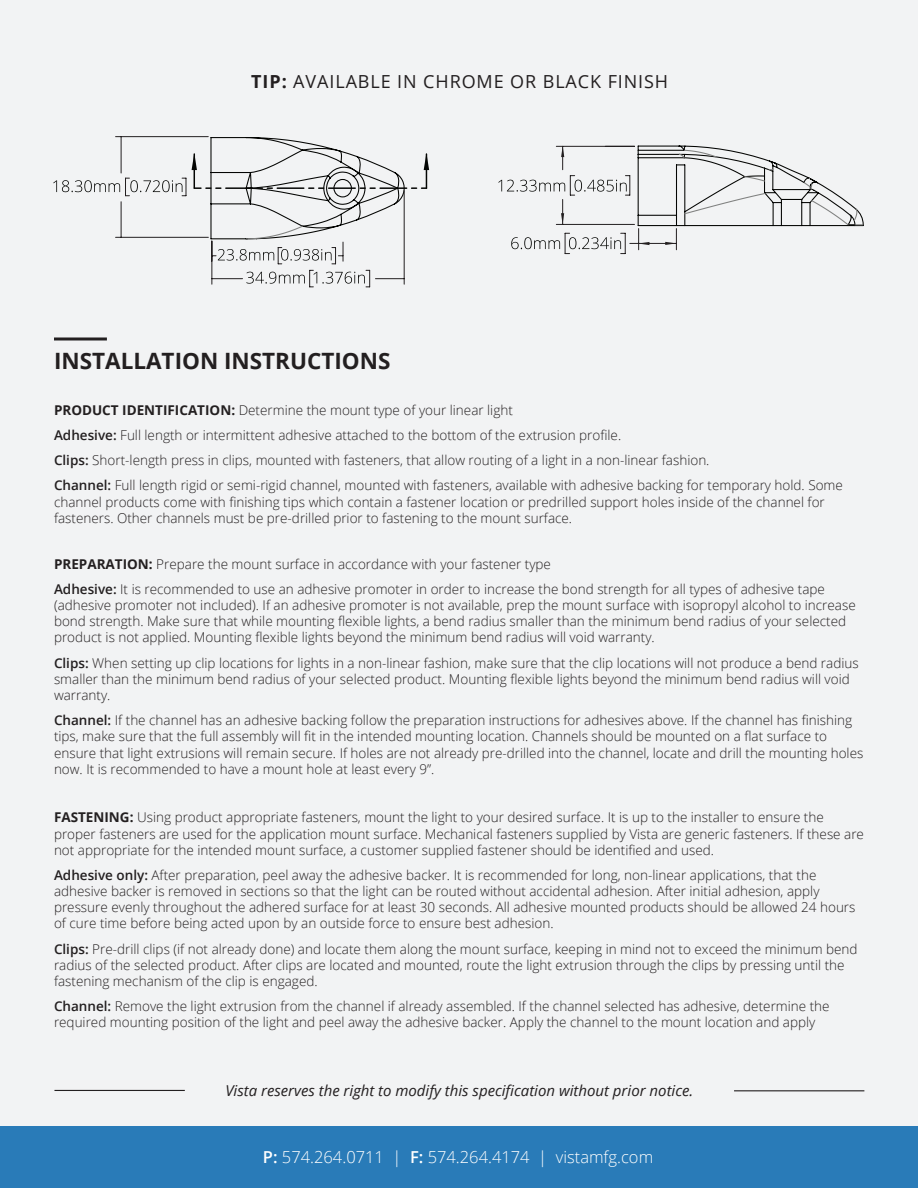
<style>
.page{position:relative;width:918px;height:1188px;background:#fff}
.page>*{position:absolute;margin:0;border:0;box-sizing:border-box;transform-origin:0 0}
.t1{font:700 22.5px "Open Sans";color:#231f20}
.t2{font:18px "Open Sans";letter-spacing:.05em;color:#231f20}
.t3{font:300 16.5px "Open Sans";color:#fff}
.t4{font:italic 15px "Open Sans";color:#231f20}
.t5{font:300 13.5px/16.2px "Open Sans";color:#231f20}
.s1{font-weight:700}
.s2{font-weight:600}
</style>
<div class="page">
<div style="left:0;top:0;width:918px;height:1126px;background:#f2f3f4"></div>
<div style="left:0;top:1126px;width:918px;height:62px;background:#297bb8"></div>
<hr style="left:54px;top:1090px;width:131px;height:1px;background:#231f20">
<hr style="left:734px;top:1090px;width:130px;height:1px;background:#231f20">
<hr style="left:212px;top:278px;width:31px;height:1px;background:#231f20">
<hr style="left:404px;top:191px;width:1px;height:93px;background:#231f20">
<hr style="left:211px;top:241px;width:1px;height:43px;background:#231f20">
<svg style="left:246px;top:270px;width:158px;height:17px"></svg>
<hr style="left:116px;top:136px;width:92px;height:1px;background:#231f20">
<svg style="left:53px;top:137px;width:376px;height:127px"></svg>
<hr style="left:194px;top:154px;width:1px;height:34px;background:#040503">
<hr style="left:426px;top:154px;width:1px;height:34px;background:#040503">
<svg style="left:498px;top:145px;width:366px;height:109px"></svg>
<hr style="left:54px;top:337px;width:53px;height:3px;background:#231f20">
<h2 class="t2" style="left:251px;top:74px;width:418px"><span class="s1">TIP:</span> AVAILABLE IN CHROME OR BLACK FINISH</h2>
<h1 class="t1" style="left:54px;top:348px;width:338px">INSTALLATION INSTRUCTIONS</h1>
<p class="t5" style="left:54px;top:399px;width:790px;line-height:25px"><span class="s1">PRODUCT IDENTIFICATION:</span> Determine the mount type of your linear light<br><span class="s2">Adhesive:</span> Full length or intermittent adhesive attached to the bottom of the extrusion profile.<br><span class="s2">Clips:</span> Short-length press in clips, mounted with fasteners, that allow routing of a light in a non-linear fashion.<br><span class="s2">Channel:</span> Full length rigid or semi-rigid channel, mounted with fasteners, available with adhesive backing for temporary hold. Some</p>
<p class="t5" style="left:54px;top:493px;width:772px">channel products come with finishing tips which contain a fastener location or predrilled support holes inside of the channel for fasteners. Other channels must be pre-drilled prior to fastening to the mount surface.</p>
<p class="t5" style="left:54px;top:553px;width:772px;line-height:25px"><span class="s1">PREPARATION:</span> Prepare the mount surface in accordance with your fastener type<br><span class="s2">Adhesive:</span> It is recommended to use an adhesive promoter in order to increase the bond strength for all types of adhesive tape</p>
<p class="t5" style="left:54px;top:598px;width:803px">(adhesive promoter not included). If an adhesive promoter is not available, prep the mount surface with isopropyl alcohol to increase bond strength. Make sure that while mounting flexible lights, a bend radius smaller than the minimum bend radius of your selected product is not applied. Mounting flexible lights beyond the minimum bend radius will void warranty.</p>
<p class="t5" style="left:54px;top:656px;width:806px"><span class="s2">Clips:</span> When setting up clip locations for lights in a non-linear fashion, make sure that the clip locations will not produce a bend radius smaller than the minimum bend radius of your selected product. Mounting flexible lights beyond the minimum bend radius will void warranty.</p>
<p class="t5" style="left:54px;top:712px;width:811px"><span class="s2">Channel:</span> If the channel has an adhesive backing follow the preparation instructions for adhesives above. If the channel has finishing tips, make sure that the full assembly will fit in the intended mounting location. Channels should be mounted on a flat surface to ensure that light extrusions will remain secure. If holes are not already pre-drilled into the channel, locate and drill the mounting holes now. It is recommended to have a mount hole at least every 9”.</p>
<p class="t5" style="left:54px;top:811px;width:812px"><span class="s1">FASTENING:</span> Using product appropriate fasteners, mount the light to your desired surface. It is up to the installer to ensure the proper fasteners are used for the application mount surface. Mechanical fasteners supplied by Vista are generic fasteners. If these are not appropriate for the intended mount surface, a customer supplied fastener should be identified and used.</p>
<p class="t5" style="left:54px;top:868px;width:803px"><span class="s2">Adhesive only:</span> After preparation, peel away the adhesive backer. It is recommended for long, non-linear applications, that the adhesive backer is removed in sections so that the light can be routed without accidental adhesion. After initial adhesion, apply pressure evenly throughout the adhered surface for at least 30 seconds. All adhesive mounted products should be allowed 24 hours of cure time before being acted upon by an outside force to ensure best adhesion.</p>
<p class="t5" style="left:54px;top:942px;width:805px"><span class="s2">Clips:</span> Pre-drill clips (if not already done) and locate them along the mount surface, keeping in mind not to exceed the minimum bend radius of the selected product. After clips are located and mounted, route the light extrusion through the clips by pressing until the fastening mechanism of the clip is engaged.</p>
<p class="t5" style="left:54px;top:999px;width:777px"><span class="s2">Channel:</span> Remove the light extrusion from the channel if already assembled. If the channel selected has adhesive, determine the required mounting position of the light and peel away the adhesive backer. Apply the channel to the mount location and apply</p>
<p class="t4" style="left:225px;top:1080px;width:469px">Vista reserves the right to modify this specification without prior notice.</p>
<p class="t3" style="left:263px;top:1151px;width:392px"><span class="s2">P:</span> 574.264.0711 | <span class="s2">F:</span> 574.264.4174 | vistamfg.com</p>
</div>
